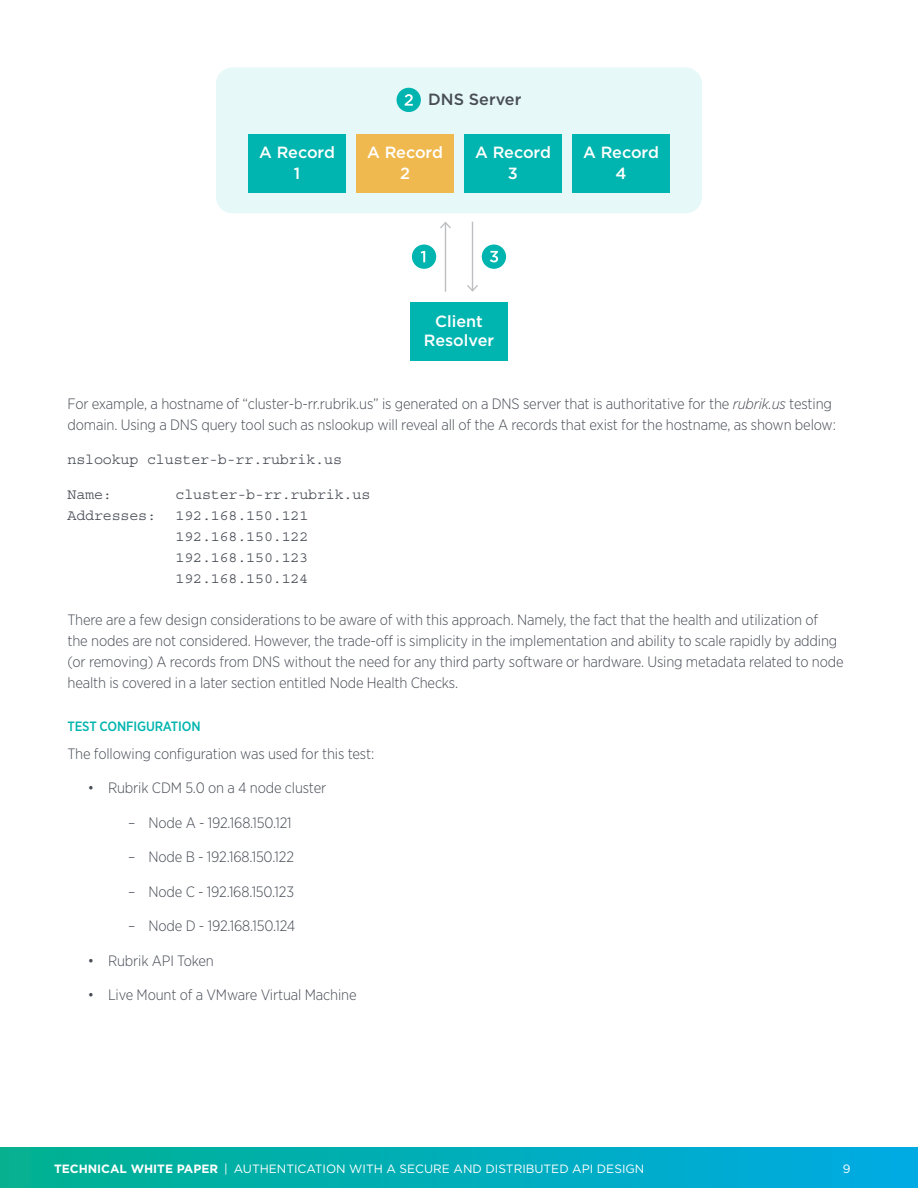
<style>
.page{position:relative;width:918px;height:1188px;background:#fff}
.page>*{position:absolute;margin:0;border:0;box-sizing:border-box;transform-origin:0 0}
.t1{font:500 16.2px/21.6px "Gotham";color:#fff;text-align:center}
.t2{font:500 16.2px "Gotham";color:#474c55}
.TechMkt_body_copy{font:300 15px/21px "Gotham Narrow";letter-spacing:-.01em;color:#464b54}
.TechMkt_body_copy-2{font:15px "Courier";letter-spacing:-.01em;color:#464b54}
.TechMkt_h3{font:500 13.5px "Gotham Narrow";letter-spacing:-.01em;color:#00b5ae}
.t3{font:12px "Gotham";color:#fff}
.s1{font-style:italic}
.s2{font-weight:700}
</style>
<div class="page">
<div style="left:0;top:1148px;width:918px;height:40px;background:linear-gradient(to right,#01b190,#00aae4)"></div>
<div style="left:216px;top:68px;width:486px;height:145px;background:#e6f8f7;border-radius:16px"></div>
<div style="left:248px;top:135px;width:98px;height:58px;background:#00b5af"></div>
<div style="left:356px;top:135px;width:98px;height:58px;background:#f0b94f"></div>
<div style="left:464px;top:135px;width:98px;height:58px;background:#00b5af"></div>
<div style="left:572px;top:135px;width:98px;height:58px;background:#00b5af"></div>
<div style="left:397px;top:88px;width:24px;height:24px;background:#00b5af;border-radius:50%"></div>
<svg style="left:405px;top:94px;width:8px;height:12px"></svg>
<div style="left:410px;top:302px;width:98px;height:59px;background:#00b5af"></div>
<hr style="left:445px;top:223px;width:1px;height:69px;background:#bcbec1">
<svg style="left:440px;top:222px;width:11px;height:6px"></svg>
<hr style="left:472px;top:222px;width:1px;height:68px;background:#bcbec1">
<svg style="left:467px;top:285px;width:11px;height:7px"></svg>
<div style="left:412px;top:245px;width:24px;height:24px;background:#00b5af;border-radius:50%"></div>
<svg style="left:421px;top:251px;width:4px;height:11px"></svg>
<div style="left:482px;top:245px;width:24px;height:24px;background:#00b5af;border-radius:50%"></div>
<svg style="left:490px;top:251px;width:8px;height:11px"></svg>
<p class="t2" style="left:428px;top:88px;width:95px">DNS Server</p>
<p class="t1" style="left:259px;top:141px;width:77px">A Record<br>1</p>
<p class="t1" style="left:367px;top:141px;width:77px">A Record<br>2</p>
<p class="t1" style="left:475px;top:141px;width:77px">A Record<br>3</p>
<p class="t1" style="left:583px;top:141px;width:77px">A Record<br>4</p>
<p class="t1" style="left:424px;top:311px;width:72px;line-height:18.9px">Client<br>Resolver</p>
<p class="TechMkt_body_copy" style="left:68px;top:393px;width:770px">For example, a hostname of “cluster-b-rr.rubrik.us” is generated on a DNS server that is authoritative for the <span class="s1">rubrik.us</span> testing domain. Using a DNS query tool such as nslookup will reveal all of the A records that exist for the hostname, as shown below:</p>
<p class="TechMkt_body_copy-2" style="left:68px;top:452px;width:276px">nslookup cluster-b-rr.rubrik.us</p>
<p class="TechMkt_body_copy-2" style="left:68px;top:487px;width:46px">Name:</p>
<p class="TechMkt_body_copy-2" style="left:176px;top:487px;width:196px">cluster-b-rr.rubrik.us</p>
<p class="TechMkt_body_copy-2" style="left:68px;top:508px;width:90px">Addresses:</p>
<p class="TechMkt_body_copy-2" style="left:175px;top:508px;width:134px">192.168.150.121</p>
<p class="TechMkt_body_copy-2" style="left:176px;top:529px;width:134px">192.168.150.122</p>
<p class="TechMkt_body_copy-2" style="left:176px;top:550px;width:134px">192.168.150.123</p>
<p class="TechMkt_body_copy-2" style="left:176px;top:571px;width:134px">192.168.150.124</p>
<p class="TechMkt_body_copy" style="left:68px;top:609px;width:778px">There are a few design considerations to be aware of with this approach. Namely, the fact that the health and utilization of<br>the nodes are not considered. However, the trade-off is simplicity in the implementation and ability to scale rapidly by adding (or removing) A records from DNS without the need for any third party software or hardware. Using metadata related to node health is covered in a later section entitled Node Health Checks.</p>
<p class="TechMkt_h3" style="left:68px;top:718px;width:135px">TEST CONFIGURATION</p>
<p class="TechMkt_body_copy" style="left:68px;top:743px;width:308px">The following configuration was used for this test:</p>
<p class="TechMkt_body_copy" style="left:88px;top:777px;width:240px">• Rubrik CDM 5.0 on a 4 node cluster</p>
<p class="TechMkt_body_copy" style="left:128px;top:812px;width:165px">– Node A - 192.168.150.121</p>
<p class="TechMkt_body_copy" style="left:128px;top:846px;width:167px">– Node B - 192.168.150.122</p>
<p class="TechMkt_body_copy" style="left:128px;top:881px;width:167px">– Node C - 192.168.150.123</p>
<p class="TechMkt_body_copy" style="left:128px;top:915px;width:169px">– Node D - 192.168.150.124</p>
<p class="TechMkt_body_copy" style="left:88px;top:950px;width:128px">• Rubrik API Token</p>
<p class="TechMkt_body_copy" style="left:88px;top:984px;width:270px">• Live Mount of a VMware Virtual Machine</p>
<p class="t3" style="left:54px;top:1161px;width:592px"><span class="s2">TECHNICAL WHITE PAPER</span> | AUTHENTICATION WITH A SECURE AND DISTRIBUTED API DESIGN</p>
<p class="t3" style="left:843px;top:1161px;width:9px">9</p>
</div>
